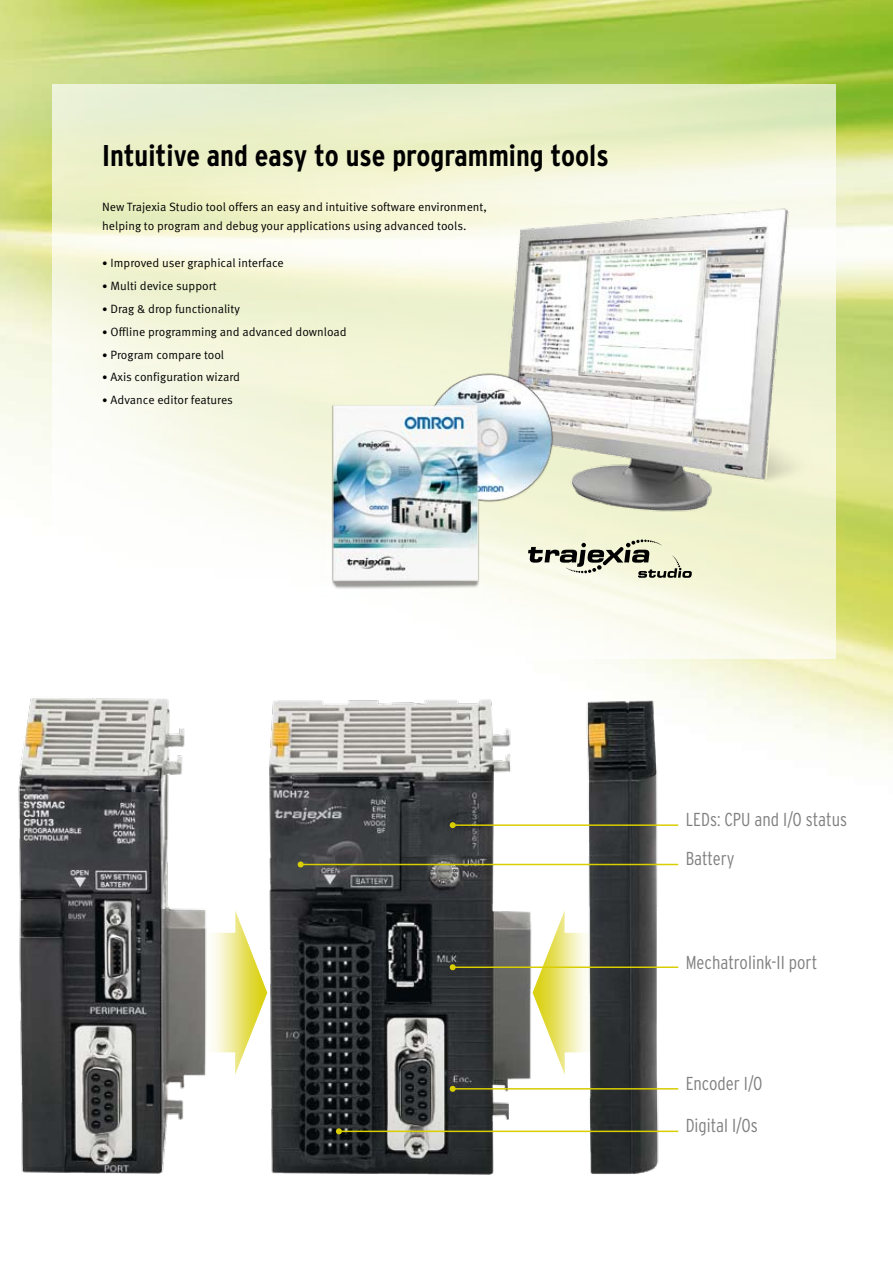
<style>
.page{position:relative;width:893px;height:1263px;background:#fff}
.page>*{position:absolute;margin:0;border:0;box-sizing:border-box;transform-origin:0 0}
.t1{font:700 condensed 30px "Interstate CE";color:#000}
.t2{font:300 condensed 18.75px "Interstate CE";color:#808080}
.t3{font:12px/18.6px "Meta Pro";color:#000}
.s1{font-size:10.5px}
</style>
<div class="page">
<img style="left:0;top:0;width:893px;height:1133px">
<svg style="left:52px;top:85px;width:784px;height:574px"></svg>
<svg style="left:590px;top:539px;width:102px;height:39px"></svg>
<div style="left:514px;top:521px;width:199px;height:77px;border:1px solid #fff"></div>
<img style="left:0;top:673px;width:669px;height:502px">
<img style="left:202px;top:910px;width:65px;height:165px">
<img style="left:533px;top:910px;width:61px;height:165px">
<img style="left:468px;top:186px;width:369px;height:348px">
<hr style="left:301px;top:864px;width:377px;height:1px;background:#d9ce00">
<svg style="left:298px;top:861px;width:6px;height:6px"></svg>
<hr style="left:453px;top:1088px;width:225px;height:1px;background:#d9ce00">
<svg style="left:450px;top:1086px;width:6px;height:6px"></svg>
<hr style="left:453px;top:966px;width:225px;height:2px;background:#d9ce00">
<svg style="left:450px;top:964px;width:6px;height:6px"></svg>
<hr style="left:453px;top:824px;width:225px;height:2px;background:#d9ce00">
<svg style="left:450px;top:822px;width:6px;height:6px"></svg>
<hr style="left:339px;top:1130px;width:339px;height:2px;background:#d9ce00">
<svg style="left:336px;top:1128px;width:6px;height:6px"></svg>
<img style="left:299px;top:355px;width:291px;height:254px">
<h1 class="t1" style="left:102px;top:138px;width:508px">Intuitive and easy to use programming tools</h1>
<p class="t3" style="left:102px;top:198px;width:386px">New Trajexia Studio tool offers an easy and intuitive software environment, helping to program and debug your applications using advanced tools.</p>
<p class="t3" style="left:102px;top:254px;width:183px"><span class="s1">•</span> Improved user graphical interface</p>
<p class="t3" style="left:102px;top:277px;width:116px"><span class="s1">•</span> Multi device support</p>
<p class="t3" style="left:102px;top:299px;width:139px"><span class="s1">•</span> Drag &amp; drop functionality</p>
<p class="t3" style="left:102px;top:322px;width:246px"><span class="s1">•</span> Offline programming and advanced download</p>
<p class="t3" style="left:102px;top:345px;width:124px"><span class="s1">•</span> Program compare tool</p>
<p class="t3" style="left:102px;top:368px;width:140px"><span class="s1">•</span> Axis configuration wizard</p>
<p class="t3" style="left:102px;top:391px;width:132px"><span class="s1">•</span> Advance editor features</p>
<h2 class="t2" style="left:686px;top:808px;width:163px">LEDs: CPU and I/O status</h2>
<h2 class="t2" style="left:686px;top:847px;width:51px">Battery</h2>
<h2 class="t2" style="left:686px;top:950px;width:133px">Mechatrolink-II port</h2>
<h2 class="t2" style="left:686px;top:1072px;width:78px">Encoder I/O</h2>
<h2 class="t2" style="left:686px;top:1114px;width:74px">Digital I/Os</h2>
</div>
